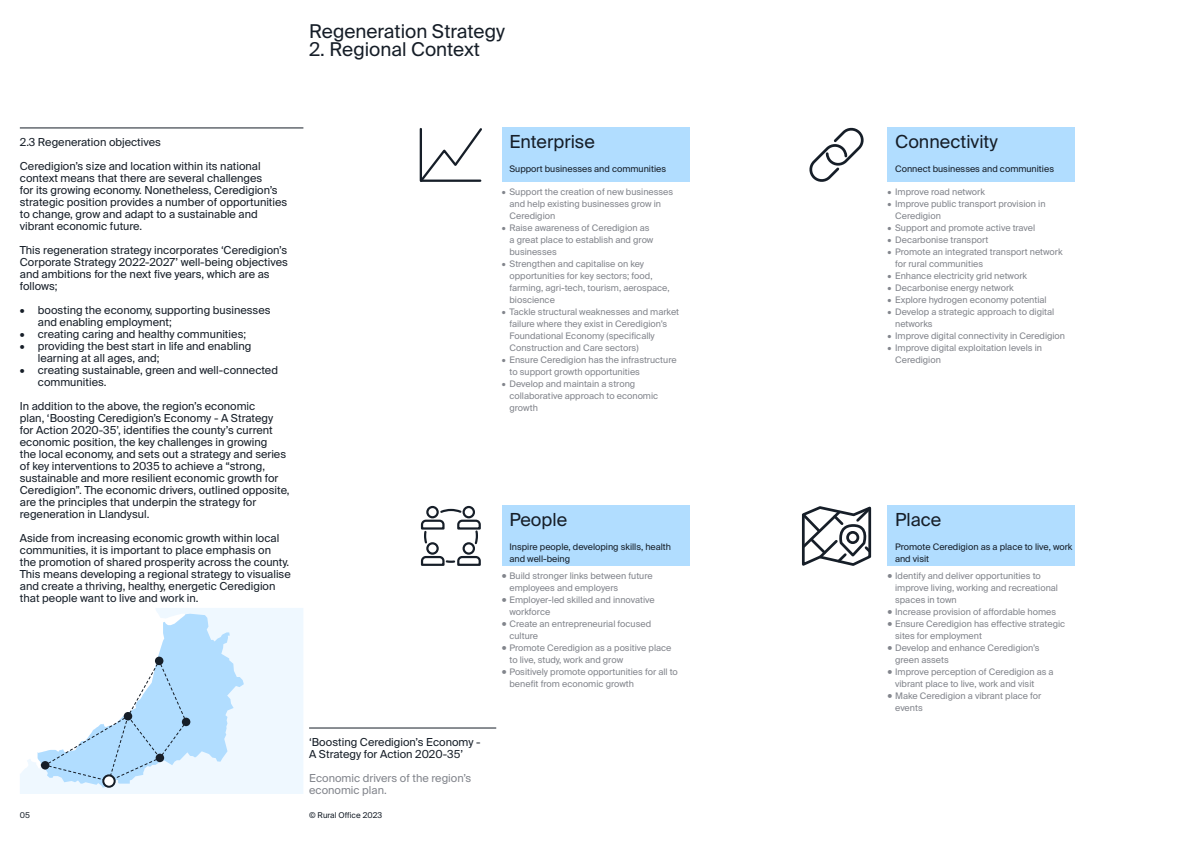
<style>
.page{position:relative;width:1191px;height:842px;background:#fff}
.page>*{position:absolute;margin:0;border:0;box-sizing:border-box;transform-origin:0 0}
.t1{font:19px "Suisse Intl";color:#161e28}
.RO_Suisse_Int_l_Titl{font:18px "Suisse Intl";color:#161e28}
.RO_Suisse_Int_l_Body{font:11px/12px "Suisse Intl";color:#161e28}
.RO_Suisse_Int_l_Body-2{font:11px/12px "Suisse Intl";color:#82858c}
.t2{font:9px/12px "Suisse Intl";color:#82858c}
.RO_Suisse_Int_l_Titl-2{font:9px/12px "Suisse Intl";color:#161e28}
.t3{font:8px "Suisse Intl";color:#161e28}
.s1{font-size:11px}
</style>
<div class="page">
<svg style="left:20px;top:608px;width:283px;height:186px;fill:#eff8ff"></svg>
<hr style="left:20px;top:128px;width:283px;height:1px;background:#161e28">
<svg style="left:801px;top:506px;width:71px;height:60px"></svg>
<svg style="left:809px;top:127px;width:55px;height:55px"></svg>
<div style="left:426px;top:542px;width:13px;height:13px;border:2px solid #161e28;border-radius:50%"></div>
<div style="left:426px;top:506px;width:13px;height:12px;border:2px solid #161e28;border-radius:50%"></div>
<div style="left:462px;top:542px;width:13px;height:13px;border:2px solid #161e28;border-radius:50%"></div>
<div style="left:462px;top:506px;width:13px;height:12px;border:2px solid #161e28;border-radius:50%"></div>
<svg style="left:420px;top:555px;width:61px;height:11px"></svg>
<svg style="left:420px;top:508px;width:61px;height:38px"></svg>
<svg style="left:419px;top:128px;width:63px;height:54px"></svg>
<div style="left:502px;top:128px;width:187px;height:54px;background:#b1ddff"></div>
<div style="left:502px;top:506px;width:187px;height:60px;background:#b1ddff"></div>
<div style="left:887px;top:128px;width:187px;height:54px;background:#b1ddff"></div>
<div style="left:887px;top:506px;width:187px;height:60px;background:#b1ddff"></div>
<svg style="left:37px;top:614px;width:207px;height:173px"></svg>
<svg style="left:103px;top:775px;width:12px;height:12px"></svg>
<div style="left:102px;top:774px;width:14px;height:14px;border:2px solid #161e28;border-radius:50%"></div>
<hr style="left:309px;top:728px;width:187px;height:1px;background:#161e28">
<h1 class="t1" style="left:309px;top:20px;width:197px">Regeneration Strategy</h1>
<h1 class="t1" style="left:309px;top:38px;width:173px">2. Regional Context</h1>
<p class="RO_Suisse_Int_l_Body" style="left:20px;top:136px;width:143px">2.3 Regeneration objectives</p>
<p class="RO_Suisse_Int_l_Body" style="left:20px;top:160px;width:269px">Ceredigion’s size and location within its national context means that there are several challenges<br>for its growing economy. Nonetheless, Ceredigion’s strategic position provides a number of opportunities to change, grow and adapt to a sustainable and vibrant economic future.</p>
<p class="RO_Suisse_Int_l_Body" style="left:20px;top:244px;width:270px">This regeneration strategy incorporates ‘Ceredigion’s Corporate Strategy 2022-2027’ well-being objectives and ambitions for the next five years, which are as follows;</p>
<p class="RO_Suisse_Int_l_Body" style="left:38px;top:304px;width:234px;text-indent:-18px">• boosting the economy, supporting businesses and enabling employment;</p>
<p class="RO_Suisse_Int_l_Body" style="left:20px;top:328px;width:228px">• creating caring and healthy communities;</p>
<p class="RO_Suisse_Int_l_Body" style="left:38px;top:340px;width:215px;text-indent:-18px">• providing the best start in life and enabling learning at all ages, and;</p>
<p class="RO_Suisse_Int_l_Body" style="left:38px;top:364px;width:242px;text-indent:-18px">• creating sustainable, green and well-connected communities.</p>
<p class="RO_Suisse_Int_l_Body" style="left:20px;top:400px;width:271px">In addition to the above, the region’s economic<br>plan, ‘Boosting Ceredigion’s Economy - A Strategy<br>for Action 2020-35’, identifies the county’s current economic position, the key challenges in growing<br>the local economy, and sets out a strategy and series of key interventions to 2035 to achieve a “strong, sustainable and more resilient economic growth for Ceredigion”. The economic drivers, outlined opposite, are the principles that underpin the strategy for regeneration in Llandysul.</p>
<p class="RO_Suisse_Int_l_Body" style="left:20px;top:532px;width:272px">Aside from increasing economic growth within local communities, it is important to place emphasis on<br>the promotion of shared prosperity across the county.<br>This means developing a regional strategy to visualise and create a thriving, healthy, energetic Ceredigion that people want to live and work in.</p>
<p class="t3" style="left:20px;top:810px;width:12px">05</p>
<p class="RO_Suisse_Int_l_Body" style="left:309px;top:736px;width:173px">‘Boosting Ceredigion’s Economy -<br>A Strategy for Action 2020-35’</p>
<p class="RO_Suisse_Int_l_Body-2" style="left:309px;top:772px;width:164px">Economic drivers of the region’s economic plan.</p>
<p class="t3" style="left:309px;top:810px;width:75px">© Rural Office 2023</p>
<p class="RO_Suisse_Int_l_Titl" style="left:509px;top:131px;width:87px">Enterprise</p>
<p class="RO_Suisse_Int_l_Titl-2" style="left:509px;top:163px;width:158px">Support businesses and communities</p>
<p class="t2" style="left:509px;top:186px;width:165px;text-indent:-8px">• Support the creation of new businesses and help existing businesses grow in<br>Ceredigion</p>
<p class="t2" style="left:509px;top:222px;width:145px;text-indent:-8px">• Raise awareness of Ceredigion as a great place to establish and grow businesses</p>
<p class="t2" style="left:509px;top:258px;width:162px;text-indent:-8px">• Strengthen and capitalise on key opportunities for key sectors; food, farming, agri-tech, tourism, aerospace, bioscience</p>
<p class="t2" style="left:509px;top:306px;width:171px;text-indent:-8px">• Tackle structural weaknesses and market failure where they exist in Ceredigion’s Foundational Economy (specifically Construction and Care sectors)</p>
<p class="t2" style="left:509px;top:354px;width:169px;text-indent:-8px">• Ensure Ceredigion has the infrastructure to support growth opportunities</p>
<p class="t2" style="left:509px;top:378px;width:150px;text-indent:-8px">• Develop and maintain a strong collaborative approach to economic growth</p>
<p class="RO_Suisse_Int_l_Titl" style="left:509px;top:509px;width:59px">People</p>
<p class="RO_Suisse_Int_l_Titl-2" style="left:509px;top:541px;width:163px">Inspire people, developing skills, health and well-being</p>
<p class="t2" style="left:509px;top:570px;width:145px;text-indent:-8px"><span class="s1">•</span> Build stronger links between future employees and employers</p>
<p class="t2" style="left:509px;top:594px;width:147px;text-indent:-8px"><span class="s1">•</span> Employer-led skilled and innovative workforce</p>
<p class="t2" style="left:509px;top:618px;width:143px;text-indent:-8px"><span class="s1">•</span> Create an entrepreneurial focused culture</p>
<p class="t2" style="left:509px;top:642px;width:163px;text-indent:-8px"><span class="s1">•</span> Promote Ceredigion as a positive place to live, study, work and grow</p>
<p class="t2" style="left:509px;top:666px;width:170px;text-indent:-8px"><span class="s1">•</span> Positively promote opportunities for all to benefit from economic growth</p>
<p class="RO_Suisse_Int_l_Titl" style="left:895px;top:131px;width:104px">Connectivity</p>
<p class="RO_Suisse_Int_l_Titl-2" style="left:895px;top:163px;width:160px">Connect businesses and communities</p>
<p class="t2" style="left:887px;top:186px;width:99px">• Improve road network</p>
<p class="t2" style="left:895px;top:198px;width:152px;text-indent:-8px">• Improve public transport provision in<br>Ceredigion</p>
<p class="t2" style="left:887px;top:222px;width:149px">• Support and promote active travel</p>
<p class="t2" style="left:887px;top:234px;width:102px">• Decarbonise transport</p>
<p class="t2" style="left:895px;top:246px;width:169px;text-indent:-8px">• Promote an integrated transport network for rural communities</p>
<p class="t2" style="left:887px;top:270px;width:141px">• Enhance electricity grid network</p>
<p class="t2" style="left:887px;top:282px;width:128px">• Decarbonise energy network</p>
<p class="t2" style="left:887px;top:294px;width:161px">• Explore hydrogen economy potential</p>
<p class="t2" style="left:895px;top:306px;width:161px;text-indent:-8px">• Develop a strategic approach to digital networks</p>
<p class="t2" style="left:887px;top:330px;width:179px">• Improve digital connectivity in Ceredigion</p>
<p class="t2" style="left:895px;top:342px;width:148px;text-indent:-8px">• Improve digital exploitation levels in<br>Ceredigion</p>
<p class="RO_Suisse_Int_l_Titl" style="left:895px;top:509px;width:48px">Place</p>
<p class="RO_Suisse_Int_l_Titl-2" style="left:895px;top:541px;width:179px">Promote Ceredigion as a place to live, work and visit</p>
<p class="t2" style="left:895px;top:570px;width:164px;text-indent:-8px"><span class="s1">•</span> Identify and deliver opportunities to improve living, working and recreational spaces in town</p>
<p class="t2" style="left:887px;top:606px;width:170px"><span class="s1">•</span> Increase provision of affordable homes</p>
<p class="t2" style="left:895px;top:618px;width:171px;text-indent:-8px"><span class="s1">•</span> Ensure Ceredigion has effective strategic sites for employment</p>
<p class="t2" style="left:895px;top:642px;width:146px;text-indent:-8px"><span class="s1">•</span> Develop and enhance Ceredigion’s green assets</p>
<p class="t2" style="left:895px;top:666px;width:160px;text-indent:-8px"><span class="s1">•</span> Improve perception of Ceredigion as a vibrant place to live, work and visit</p>
<p class="t2" style="left:895px;top:690px;width:148px;text-indent:-8px"><span class="s1">•</span> Make Ceredigion a vibrant place for events</p>
</div>
